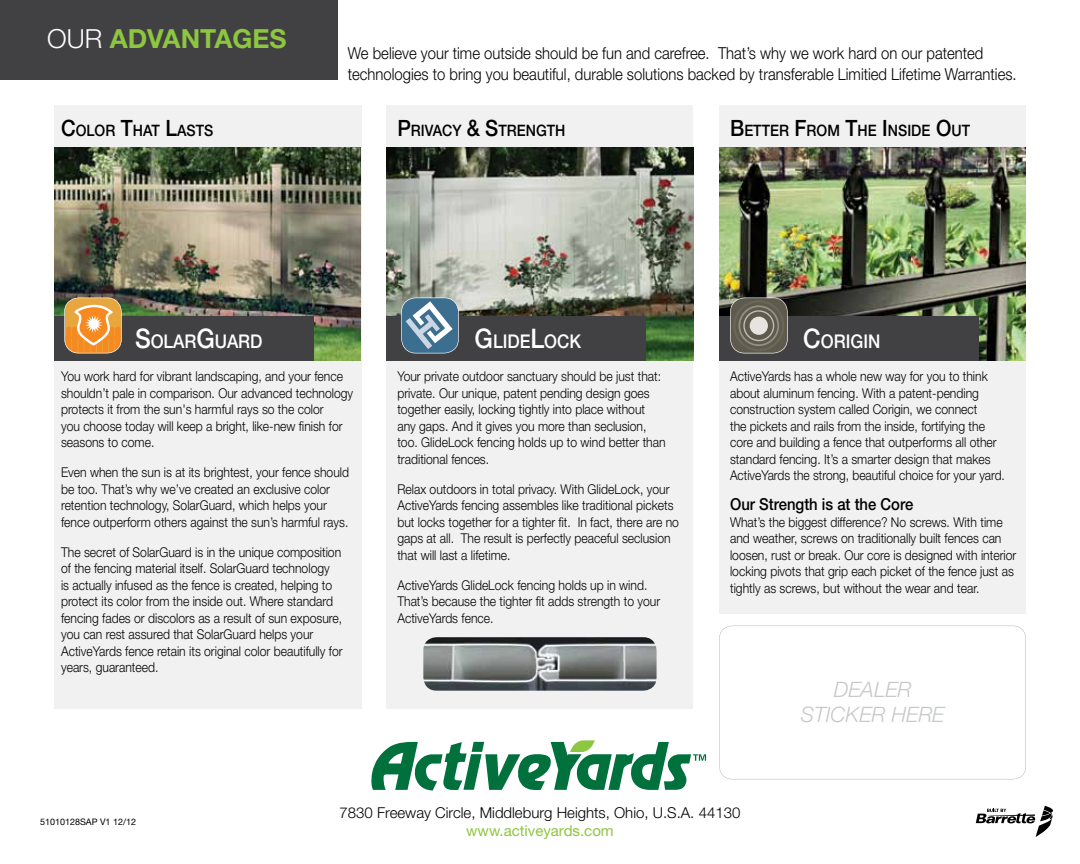
<style>
.page{position:relative;width:1080px;height:864px;background:#fff}
.page>*{position:absolute;margin:0;border:0;box-sizing:border-box;transform-origin:0 0}
.t1{font:700 26.4px "Helvetica Neue LT Std";color:#8dc63f}
.t2{font:italic 300 21.3px/25.5px "Helvetica Neue LT Std";color:#c6c8ca;text-align:center}
.t3{font:500 18.9px "Helvetica Neue LT Std";color:#fff;scale:.9 1}
.t4{font:300 16.5px/21px "Helvetica Neue LT Std";color:#000;scale:.9 1}
.t5{font:500 16.5px "Helvetica Neue LT Std";color:#000;scale:.9 1}
.t6{font:500 15.75px "Helvetica Neue LT Std";color:#000;scale:.9 1}
.t7{font:300 15px "Helvetica Neue LT Std";color:#000}
.t8{font:15px "Helvetica Neue LT Std";color:#8dc63f}
.t9{font:300 13.5px/16.5px "Helvetica Neue LT Std";color:#000;scale:.9 1}
.t10{font:9px "Helvetica Neue LT Std";color:#000}
.s1{font-weight:300;color:#fff}
.s2{font-size:22.5px}
.s3{font-size:27px}
</style>
<div class="page">
<div style="left:54px;top:105px;width:308px;height:603px;background:#f1f1f2"></div>
<img style="left:54px;top:148px;width:307px;height:213px">
<div style="left:54px;top:316px;width:259px;height:45px;background:#414042"></div>
<div style="left:387px;top:105px;width:306px;height:603px;background:#f1f1f2"></div>
<img style="left:423px;top:637px;width:234px;height:54px">
<img style="left:387px;top:148px;width:306px;height:213px">
<div style="left:387px;top:316px;width:259px;height:45px;background:#414042"></div>
<div style="left:719px;top:105px;width:307px;height:508px;background:#f1f1f2"></div>
<img style="left:719px;top:148px;width:307px;height:213px">
<div style="left:719px;top:316px;width:259px;height:45px;background:#414042"></div>
<div style="left:0;top:0;width:338px;height:80px;background:#414042"></div>
<svg style="left:976px;top:806px;width:77px;height:31px"></svg>
<svg style="left:371px;top:740px;width:335px;height:51px"></svg>
<svg style="left:719px;top:626px;width:307px;height:153px"></svg>
<div style="left:834px;top:682px;width:77px;height:15px;background:#fff"></div>
<div style="left:801px;top:707px;width:145px;height:16px;background:#fff"></div>
<svg style="left:401px;top:298px;width:58px;height:55px;background:#6e91a8"></svg>
<svg style="left:64px;top:298px;width:58px;height:55px;background:#e8a14e"></svg>
<svg style="left:730px;top:298px;width:58px;height:55px;background:#757267"></svg>
<h1 class="t1" style="left:47px;top:23px;width:241px"><span class="s1">OUR</span> ADVAnTAgeS</h1>
<p class="t6" style="left:61px;top:121px;width:171px"><span class="s2">C</span>OLOR <span class="s2">T</span>HAT <span class="s2">L</span>ASTS</p>
<p class="t4" style="left:348px;top:42px;width:745px">We believe your time outside should be fun and carefree. That’s why we work hard on our patented technologies to bring you beautiful, durable solutions backed by transferable Limitied Lifetime Warranties.</p>
<p class="t6" style="left:397px;top:121px;width:188px"><span class="s2">P</span>RIVACY <span class="s2">&amp; S</span>TRENGTH</p>
<p class="t6" style="left:730px;top:121px;width:268px"><span class="s2">B</span>ETTER <span class="s2">F</span>ROM <span class="s2">T</span>HE <span class="s2">I</span>NSIDE <span class="s2">O</span>UT</p>
<h3 class="t3" style="left:135px;top:330px;width:143px"><span class="s3">S</span>OLAR<span class="s3">G</span>UARD</h3>
<p class="t9" style="left:61px;top:368px;width:326px">You work hard for vibrant landscaping, and your fence shouldn’t pale in comparison. Our advanced technology protects it from the sun's harmful rays so the color<br>you choose today will keep a bright, like-new finish for seasons to come.</p>
<p class="t9" style="left:61px;top:464px;width:322px">Even when the sun is at its brightest, your fence should be too. That’s why we’ve created an exclusive color retention technology, SolarGuard, which helps your fence outperform others against the sun’s harmful rays.</p>
<p class="t9" style="left:61px;top:543px;width:314px">The secret of SolarGuard is in the unique composition of the fencing material itself. SolarGuard technology<br>is actually infused as the fence is created, helping to protect its color from the inside out. Where standard fencing fades or discolors as a result of sun exposure, you can rest assured that SolarGuard helps your ActiveYards fence retain its original color beautifully for years, guaranteed.</p>
<h3 class="t3" style="left:475px;top:330px;width:120px"><span class="s3">G</span>LIDE<span class="s3">L</span>OCK</h3>
<p class="t9" style="left:397px;top:368px;width:300px">Your private outdoor sanctuary should be just that: private. Our unique, patent pending design goes together easily, locking tightly into place without any gaps. And it gives you more than seclusion, too. GlideLock fencing holds up to wind better than traditional fences.</p>
<p class="t9" style="left:397px;top:480px;width:314px">Relax outdoors in total privacy. With GlideLock, your ActiveYards fencing assembles like traditional pickets but locks together for a tighter fit. In fact, there are no gaps at all. The result is perfectly peaceful seclusion that will last a lifetime.</p>
<p class="t9" style="left:397px;top:576px;width:294px">ActiveYards GlideLock fencing holds up in wind.<br>That’s because the tighter fit adds strength to your<br>ActiveYards fence.</p>
<h3 class="t3" style="left:803px;top:330px;width:87px"><span class="s3">C</span>ORIGIN</h3>
<p class="t9" style="left:730px;top:368px;width:307px">ActiveYards has a whole new way for you to think about aluminum fencing. With a patent-pending construction system called Corigin, we connect<br>the pickets and rails from the inside, fortifying the core and building a fence that outperforms all other standard fencing. It’s a smarter design that makes ActiveYards the strong, beautiful choice for your yard.</p>
<p class="t5" style="left:730px;top:494px;width:205px">Our Strength is at the Core</p>
<p class="t9" style="left:730px;top:513px;width:320px">What’s the biggest difference? No screws. With time and weather, screws on traditionally built fences can loosen, rust or break. Our core is designed with interior locking pivots that grip each picket of the fence just as tightly as screws, but without the wear and tear.</p>
<h2 class="t2" style="left:801px;top:676px;width:145px">DEALER<br>STICKER HERE</h2>
<p class="t10" style="left:40px;top:816px;width:98px">51010128SAP V1 12/12</p>
<p class="t7" style="left:340px;top:803px;width:402px">7830 Freeway Circle, Middleburg Heights, Ohio, U.S.A. 44130</p>
<p class="t8" style="left:466px;top:821px;width:149px">www.activeyards.com</p>
</div>
